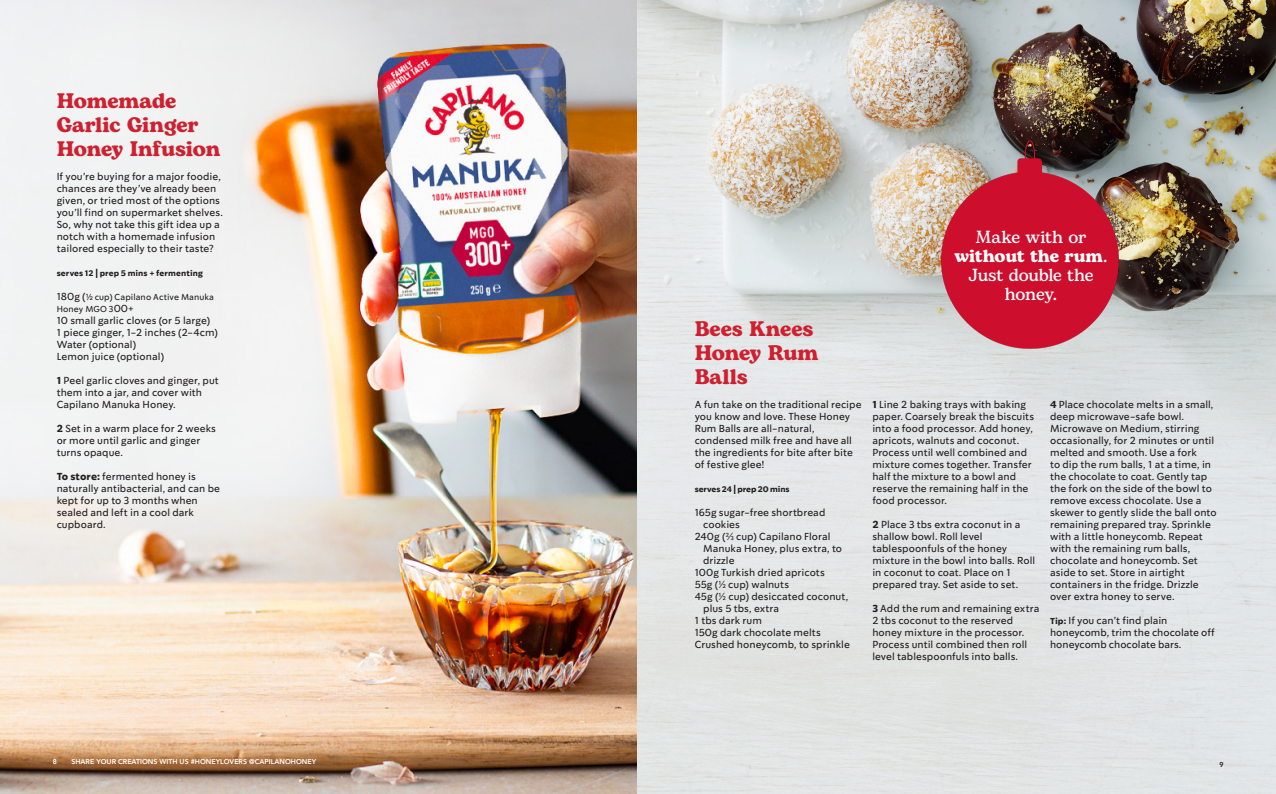
<style>
.page{position:relative;width:1276px;height:794px;background:#fff}
.page>*{position:absolute;margin:0;border:0;box-sizing:border-box;transform-origin:0 0}
.RECIPE_HEAD{font:700 21px/24px "Bogart";letter-spacing:-.005em;color:#d0202f}
.PULL_QUOTE__4{font:500 17.5px/19px "Bogart Alt";letter-spacing:-.015em;color:#fff;text-align:center}
.RECIPE_METHOD__1{font:10px/12px "So Do Sans";color:#231f20}
.RECIPE_INGREDIENTS{font:10px/12px "So Do Sans";letter-spacing:.005em;color:#231f20}
.RECIPE_HEAD-2{font:10px/12px "So Do Sans";color:#231f20}
.RECIPE_METHOD__1-2{font:8.5px/12px "So Do Sans";letter-spacing:.01em;color:#231f20}
.RECIPE_METHOD__1-3{font:700 8px "So Do Sans";letter-spacing:.015em;color:#231f20}
.RECIPE_HEAD-3{font:700 8px "So Do Sans";letter-spacing:-.005em;color:#231f20}
.t1{font:800 7px "Avenir";color:#fff}
.t2{font:800 7px "Avenir";color:#231f20}
.s1{font-size:10px}
.s2{font-family:"Avenir";font-weight:500}
.s3{font-weight:700}
.s4{font-family:"Bogart";font-weight:700}
.s5{font-weight:700;font-size:8.5px}
</style>
<div class="page">
<img style="left:0;top:0;width:1276px;height:794px">
<img style="left:906px;top:121px;width:248px;height:248px">
<p class="RECIPE_HEAD" style="left:57px;top:89px;width:165px">Homemade<br>Garlic Ginger<br>Honey Infusion</p>
<p class="RECIPE_METHOD__1" style="left:57px;top:171px;width:168px">If you’re buying for a major foodie, chances are they’ve already been given, or tried most of the options you’ll find on supermarket shelves.<br>So, why not take this gift idea up a notch with a homemade infusion tailored especially to their taste?</p>
<p class="RECIPE_METHOD__1-3" style="left:57px;top:268px;width:148px">serves 12 | prep 5 mins + fermenting</p>
<p class="RECIPE_METHOD__1-2" style="left:57px;top:291px;width:159px"><span class="s1">180g (</span><span class="s2">½</span> cup) Capilano Active Manuka<br>Honey MGO 3<span class="s1">00+</span></p>
<p class="RECIPE_METHOD__1" style="left:57px;top:315px;width:155px">10 small garlic cloves (or 5 large)</p>
<p class="RECIPE_METHOD__1" style="left:57px;top:327px;width:163px">1 piece ginger, 1-2 inches (2-4cm)</p>
<p class="RECIPE_METHOD__1" style="left:57px;top:339px;width:81px">Water (optional)</p>
<p class="RECIPE_METHOD__1" style="left:57px;top:351px;width:109px">Lemon juice (optional)</p>
<p class="RECIPE_METHOD__1" style="left:57px;top:375px;width:164px"><span class="s3">1</span> Peel garlic cloves and ginger, put them into a jar, and cover with<br>Capilano Manuka Honey.</p>
<p class="RECIPE_METHOD__1" style="left:57px;top:423px;width:161px"><span class="s3">2</span> Set in a warm place for 2 weeks or more until garlic and ginger turns opaque.</p>
<p class="RECIPE_METHOD__1" style="left:57px;top:471px;width:165px"><span class="s3">To store:</span> fermented honey is naturally antibacterial, and can be kept for up to 3 months when sealed and left in a cool dark cupboard.</p>
<p class="t1" style="left:53px;top:756px;width:6px">8</p>
<p class="t1" style="left:71px;top:756px;width:246px">SHARE YOUR CREATIONS WITH US #HONEYLOVERS @CAPILANOHONEY</p>
<p class="RECIPE_HEAD" style="left:694px;top:317px;width:125px">Bees Knees<br>Honey Rum<br>Balls</p>
<p class="RECIPE_HEAD-2" style="left:694px;top:399px;width:168px">A fun take on the traditional recipe you know and love. These Honey<br>Rum Balls are all-natural, condensed milk free and have all the ingredients for bite after bite of festive glee!</p>
<p class="RECIPE_HEAD-3" style="left:694px;top:484px;width:96px">serves 24 | prep 20 mins</p>
<p class="RECIPE_INGREDIENTS" style="left:703px;top:507px;width:124px;text-indent:-9px">165g sugar-free shortbread cookies</p>
<p class="RECIPE_INGREDIENTS" style="left:703px;top:531px;width:140px;text-indent:-9px">240g (⅔ cup) Capilano Floral<br>Manuka Honey, plus extra, to drizzle</p>
<p class="RECIPE_INGREDIENTS" style="left:694px;top:567px;width:132px">100g Turkish dried apricots</p>
<p class="RECIPE_INGREDIENTS" style="left:694px;top:579px;width:96px">55g (½ cup) walnuts</p>
<p class="RECIPE_INGREDIENTS" style="left:703px;top:591px;width:146px;text-indent:-9px">45g (½ cup) desiccated coconut, plus 5 tbs, extra</p>
<p class="RECIPE_INGREDIENTS" style="left:694px;top:615px;width:69px">1 tbs dark rum</p>
<p class="RECIPE_INGREDIENTS" style="left:694px;top:627px;width:128px">150g dark chocolate melts</p>
<p class="RECIPE_INGREDIENTS" style="left:694px;top:639px;width:157px">Crushed honeycomb, to sprinkle</p>
<p class="PULL_QUOTE__4" style="left:954px;top:227px;width:154px">Make with or <span class="s4">without the rum</span>.<br>Just double the honey.</p>
<p class="RECIPE_METHOD__1" style="left:872px;top:399px;width:163px"><span class="s3">1</span> Line 2 baking trays with baking paper. Coarsely break the biscuits into a food processor. Add honey, apricots, walnuts and coconut.<br>Process until well combined and mixture comes together. Transfer half the mixture to a bowl and reserve the remaining half in the food processor.</p>
<p class="RECIPE_METHOD__1" style="left:872px;top:519px;width:164px"><span class="s3">2</span> Place 3 tbs extra coconut in a shallow bowl. Roll level tablespoonfuls of the honey mixture in the bowl into balls. Roll in coconut to coat. Place on 1 prepared tray. Set aside to set.</p>
<p class="RECIPE_METHOD__1" style="left:872px;top:603px;width:168px"><span class="s3">3</span> Add the rum and remaining extra<br>2 tbs coconut to the reserved honey mixture in the processor.<br>Process until combined then roll level tablespoonfuls into balls.</p>
<p class="RECIPE_METHOD__1" style="left:1050px;top:399px;width:168px"><span class="s3">4</span> Place chocolate melts in a small, deep microwave-safe bowl.<br>Microwave on Medium, stirring occasionally, for 2 minutes or until melted and smooth. Use a fork<br>to dip the rum balls, 1 at a time, in the chocolate to coat. Gently tap the fork on the side of the bowl to remove excess chocolate. Use a skewer to gently slide the ball onto remaining prepared tray. Sprinkle with a little honeycomb. Repeat with the remaining rum balls, chocolate and honeycomb. Set aside to set. Store in airtight containers in the fridge. Drizzle over extra honey to serve.</p>
<p class="RECIPE_METHOD__1" style="left:1050px;top:615px;width:166px"><span class="s5">Tip:</span> If you can’t find plain honeycomb, trim the chocolate off honeycomb chocolate bars.</p>
<p class="t2" style="left:1219px;top:759px;width:6px">9</p>
</div>
